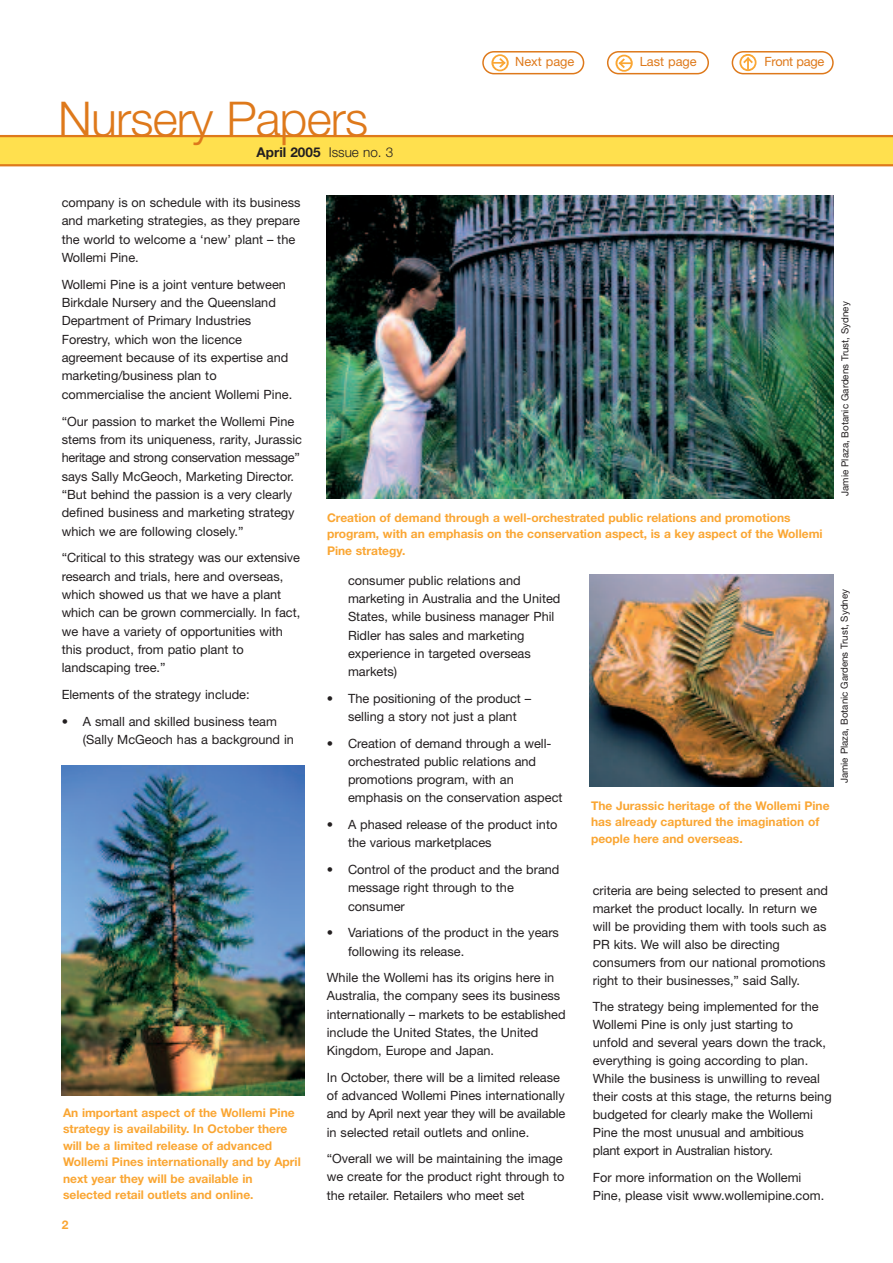
<style>
.page{position:relative;width:893px;height:1263px;background:#fff}
.page>*{position:absolute;margin:0;border:0;box-sizing:border-box;transform-origin:0 0}
.t1{font:300 48px "Helvetica Neue";letter-spacing:-.015em;color:#de791b}
.t2{font:700 13.5px "Helvetica Neue";color:#231f20}
.t3{font:12.75px/18.3px "Helvetica Neue";color:#231f20}
.t4{font:12.75px "Helvetica Neue";color:#de791b}
.t5{font:12.75px "Helvetica Neue";letter-spacing:-.02em;color:#de791b}
.t6{font:700 12px/16.5px "Helvetica Neue";color:#faa633}
.t7{font:9.75px "Helvetica Neue";color:#231f20}
.s1{font-weight:300}
</style>
<div class="page">
<img style="left:326px;top:196px;width:507px;height:303px">
<div style="left:0;top:136px;width:893px;height:30px;background:#ffe04e"></div>
<hr style="left:0;top:135px;width:893px;height:2px;background:#de791b">
<hr style="left:0;top:164px;width:893px;height:2px;background:#de791b">
<svg style="left:482px;top:51px;width:102px;height:23px"></svg>
<svg style="left:732px;top:51px;width:102px;height:23px"></svg>
<svg style="left:607px;top:51px;width:102px;height:23px"></svg>
<img style="left:62px;top:765px;width:242px;height:331px">
<img style="left:590px;top:574px;width:243px;height:213px">
<h1 class="t1" style="left:58px;top:102px;width:311px">Nursery Papers</h1>
<p class="t2" style="left:257px;top:148px;width:138px">April 2005 <span class="s1">Issue no. 3</span></p>
<p class="t4" style="left:515px;top:57px;width:61px">Next page</p>
<p class="t4" style="left:640px;top:57px;width:58px">Last page</p>
<p class="t5" style="left:765px;top:57px;width:61px">Front page</p>
<p class="t3" style="left:62px;top:195px;width:240px">company is on schedule with its business and marketing strategies, as they prepare the world to welcome a ‘new’ plant – the Wollemi Pine.</p>
<p class="t3" style="left:62px;top:276px;width:232px">Wollemi Pine is a joint venture between Birkdale Nursery and the Queensland Department of Primary Industries Forestry, which won the licence agreement because of its expertise and marketing/business plan to commercialise the ancient Wollemi Pine.</p>
<p class="t3" style="left:62px;top:413px;width:242px">“Our passion to market the Wollemi Pine stems from its uniqueness, rarity, Jurassic heritage and strong conservation message” says Sally McGeoch, Marketing Director. “But behind the passion is a very clearly defined business and marketing strategy which we are following closely.”</p>
<p class="t3" style="left:62px;top:550px;width:240px">“Critical to this strategy was our extensive research and trials, here and overseas, which showed us that we have a plant which can be grown commercially. In fact, we have a variety of opportunities with this product, from patio plant to landscaping tree.”</p>
<p class="t3" style="left:62px;top:687px;width:189px">Elements of the strategy include:</p>
<p class="t3" style="left:83px;top:714px;width:213px;text-indent:-21px">• A small and skilled business team (Sally McGeoch has a background in</p>
<p class="t6" style="left:63px;top:1105px;width:239px">An important aspect of the Wollemi Pine strategy is availability. In October there will be a limited release of advanced Wollemi Pines internationally and by April next year they will be available in selected retail outlets and online.</p>
<p class="t6" style="left:62px;top:1217px;width:8px">2</p>
<p class="t6" style="left:327px;top:510px;width:497px">Creation of demand through a well-orchestrated public relations and promotions program, with an emphasis on the conservation aspect, is a key aspect of the Wollemi<br>Pine strategy.</p>
<p class="t3" style="left:348px;top:573px;width:214px">consumer public relations and marketing in Australia and the United<br>States, while business manager Phil<br>Ridler has sales and marketing experience in targeted overseas markets)</p>
<p class="t3" style="left:327px;top:690px;width:206px;text-align:center">• The positioning of the product – selling a story not just a plant</p>
<p class="t3" style="left:348px;top:735px;width:216px;text-indent:-21px">• Creation of demand through a well&shy;orchestrated public relations and promotions program, with an emphasis on the conservation aspect</p>
<p class="t3" style="left:348px;top:817px;width:211px;text-indent:-21px">• A phased release of the product into the various marketplaces</p>
<p class="t3" style="left:348px;top:862px;width:213px;text-indent:-21px">• Control of the product and the brand message right through to the consumer</p>
<p class="t3" style="left:348px;top:925px;width:212px;text-indent:-21px">• Variations of the product in the years following its release.</p>
<p class="t3" style="left:327px;top:970px;width:240px">While the Wollemi has its origins here in Australia, the company sees its business internationally – markets to be established include the United States, the United Kingdom, Europe and Japan.</p>
<p class="t3" style="left:327px;top:1069px;width:240px">In October, there will be a limited release of advanced Wollemi Pines internationally and by April next year they will be available in selected retail outlets and online.</p>
<p class="t3" style="left:327px;top:1151px;width:239px">“Overall we will be maintaining the image we create for the product right through to the retailer. Retailers who meet set</p>
<p class="t6" style="left:591px;top:798px;width:240px">The Jurassic heritage of the Wollemi Pine has already captured the imagination of people here and overseas.</p>
<p class="t3" style="left:593px;top:882px;width:237px">criteria are being selected to present and market the product locally. In return we will be providing them with tools such as PR kits. We will also be directing consumers from our national promotions right to their businesses,” said Sally.</p>
<p class="t3" style="left:593px;top:999px;width:240px">The strategy being implemented for the Wollemi Pine is only just starting to unfold and several years down the track, everything is going according to plan.<br>While the business is unwilling to reveal their costs at this stage, the returns being budgeted for clearly make the Wollemi Pine the most unusual and ambitious plant export in Australian history.</p>
<p class="t3" style="left:593px;top:1169px;width:233px">For more information on the Wollemi<br>Pine, please visit www.wollemipine.com.</p>
<p class="t7" style="left:842px;top:496px;width:196px;rotate:-90deg">Jamie Plaza, Botanic Gardens Trust, Sydney</p>
<p class="t7" style="left:841px;top:783px;width:196px;rotate:-90deg">Jamie Plaza, Botanic Gardens Trust, Sydney</p>
</div>
